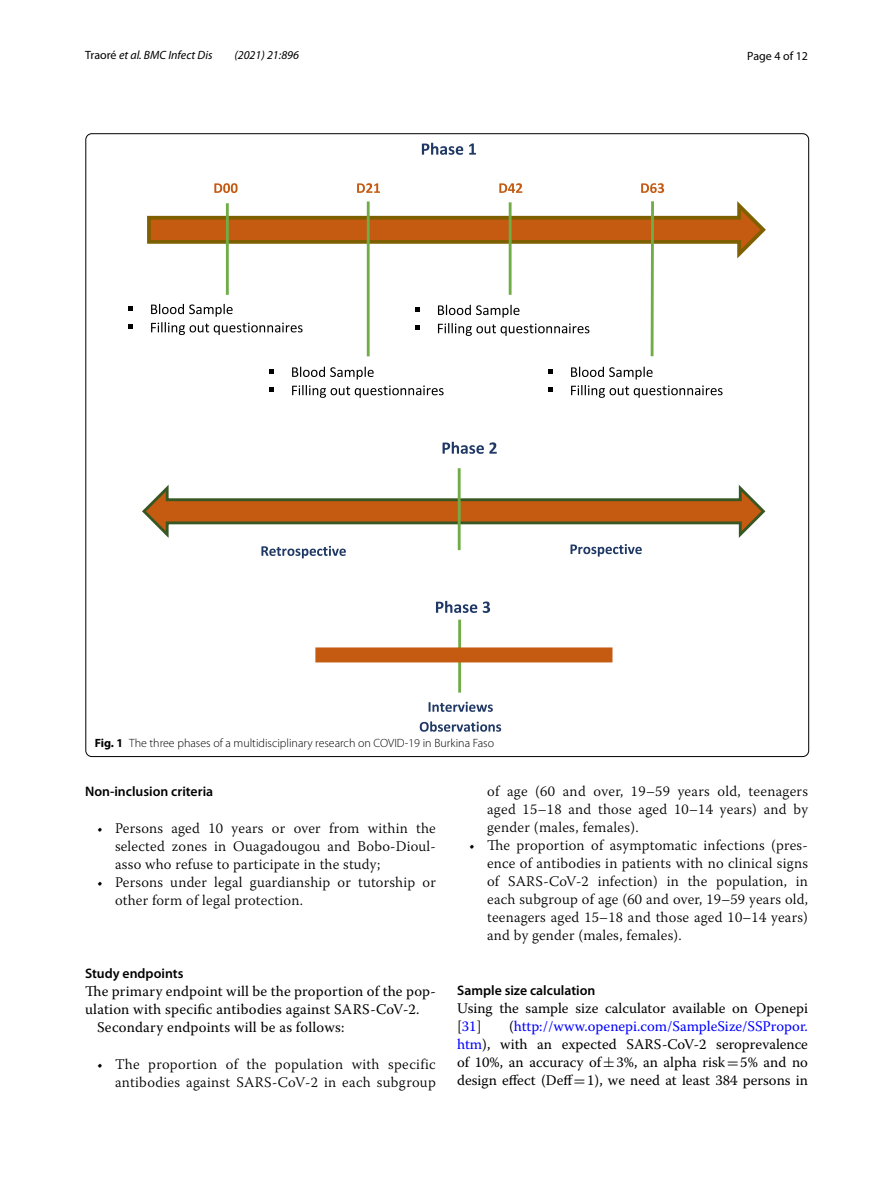
<style>
.page{position:relative;width:893px;height:1187px;background:#fff}
.page>*{position:absolute;margin:0;border:0;box-sizing:border-box;transform-origin:0 0}
.t1{font:300 14.7px/18px "Warnock Pro";letter-spacing:.015em;color:#000;text-align:justify}
.t2{font:14.7px/18px "Warnock Pro";letter-spacing:.015em;color:#000}
.t3{font:600 13.8px "Myriad Pro";color:#000}
.t4{font:300 12px "Myriad Pro";color:#000}
.t5{font:italic 12px "Myriad Pro";color:#000}
.t6{font:12px "Myriad Pro";color:#000}
.s1{font-style:normal}
.s2{font-weight:700}
.s3{color:#00f}
.s4{font-family:"MTSY"}
</style>
<div class="page">
<svg style="left:224px;top:263px;width:430px;height:94px"></svg>
<svg style="left:147px;top:183px;width:619px;height:80px"></svg>
<svg style="left:129px;top:306px;width:4px;height:5px"></svg>
<svg style="left:129px;top:325px;width:4px;height:4px"></svg>
<svg style="left:151px;top:304px;width:152px;height:31px"></svg>
<svg style="left:270px;top:369px;width:4px;height:4px"></svg>
<svg style="left:292px;top:366px;width:82px;height:13px"></svg>
<svg style="left:270px;top:387px;width:4px;height:5px"></svg>
<svg style="left:292px;top:385px;width:152px;height:13px"></svg>
<svg style="left:415px;top:307px;width:5px;height:5px"></svg>
<svg style="left:438px;top:305px;width:81px;height:12px"></svg>
<svg style="left:415px;top:325px;width:5px;height:5px"></svg>
<svg style="left:438px;top:323px;width:151px;height:13px"></svg>
<svg style="left:549px;top:369px;width:4px;height:4px"></svg>
<svg style="left:571px;top:366px;width:82px;height:13px"></svg>
<svg style="left:549px;top:387px;width:4px;height:5px"></svg>
<svg style="left:571px;top:385px;width:151px;height:13px"></svg>
<svg style="left:422px;top:143px;width:54px;height:12px"></svg>
<hr style="left:458px;top:468px;width:3px;height:82px;background:#70ad47">
<svg style="left:142px;top:481px;width:624px;height:77px"></svg>
<svg style="left:443px;top:441px;width:54px;height:13px"></svg>
<hr style="left:458px;top:619px;width:3px;height:73px;background:#70ad47">
<svg style="left:429px;top:701px;width:64px;height:10px"></svg>
<svg style="left:420px;top:721px;width:81px;height:10px"></svg>
<svg style="left:436px;top:600px;width:54px;height:13px"></svg>
<div style="left:315px;top:647px;width:297px;height:15px;background:#c55a11"></div>
<p class="t5" style="left:85px;top:48px;width:129px"><span class="s1">Traoré</span> et al. BMC Infect Dis</p>
<p class="t5" style="left:234px;top:48px;width:66px">(2021) 21:896</p>
<p class="t6" style="left:747px;top:48px;width:62px">Page 4 of 12</p>
<p class="t4" style="left:95px;top:736px;width:401px"><span class="s2">Fig. 1</span> The three phases of a multidisciplinary research on COVID-19 in Burkina Faso</p>
<p class="t3" style="left:85px;top:782px;width:130px">Non‑inclusion criteria</p>
<p class="t1" style="left:115px;top:818px;width:322px;text-indent:-18px">• Persons aged 10 years or over from within the selected zones in Ouagadougou and Bobo-Dioul&shy;asso who refuse to participate in the study;</p>
<p class="t1" style="left:115px;top:872px;width:322px;text-indent:-18px">• Persons under legal guardianship or tutorship or other form of legal protection.</p>
<p class="t3" style="left:85px;top:964px;width:100px">Study endpoints</p>
<p class="t2" style="left:85px;top:982px;width:352px">The primary endpoint will be the proportion of the pop-</p>
<p class="t2" style="left:85px;top:1000px;width:336px">ulation with specific antibodies against SARS-CoV-2.</p>
<p class="t2" style="left:97px;top:1018px;width:249px">Secondary endpoints will be as follows:</p>
<p class="t1" style="left:97px;top:1054px;width:340px;text-align:right">• The proportion of the population with specific antibodies against SARS-CoV-2 in each subgroup</p>
<p class="t1" style="left:487px;top:782px;width:322px">of age (60 and over, 19–59 years old, teenagers aged 15–18 and those aged 10–14 years) and by gender (males, females).</p>
<p class="t1" style="left:487px;top:836px;width:322px;text-indent:-18px">• The proportion of asymptomatic infections (pres&shy;ence of antibodies in patients with no clinical signs of SARS-CoV-2 infection) in the population, in each subgroup of age (60 and over, 19–59 years old, teenagers aged 15–18 and those aged 10–14 years) and by gender (males, females).</p>
<p class="t3" style="left:457px;top:981px;width:140px">Sample size calculation</p>
<p class="t2" style="left:457px;top:998px;width:352px">Using the sample size calculator available on Openepi [<span class="s3">31</span>]</p>
<p class="t2" style="left:457px;top:1016px;width:352px;text-align:justify;text-indent:52px">(<span class="s3">http://www.openepi.com/SampleSize/SSPropor. htm</span>), with an expected SARS-CoV-2 seroprevalence of 10%, an accuracy of<span class="s4">±</span>3%, an alpha risk<span class="s4">=</span>5% and no design effect (Deff<span class="s4">=</span>1), we need at least 384 persons in</p>
</div>
